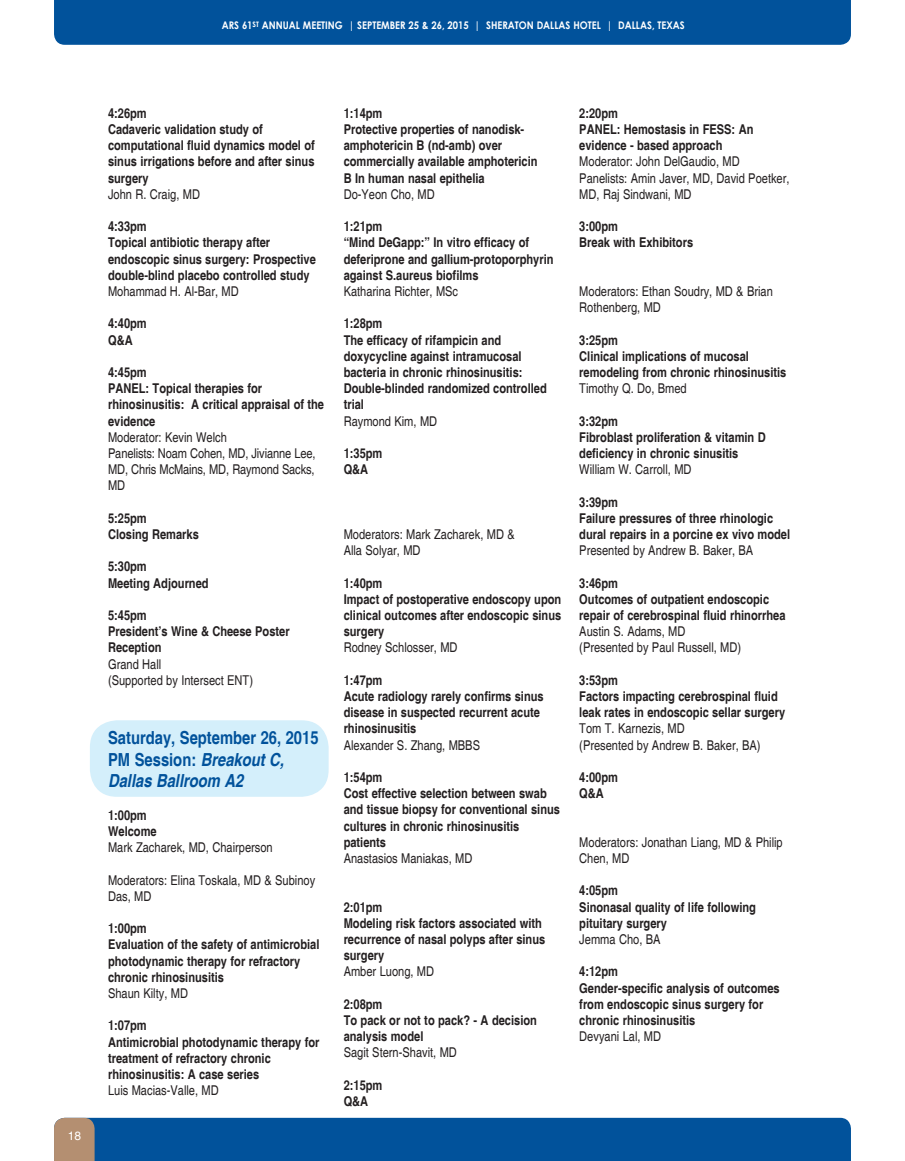
<style>
.page{position:relative;width:905px;height:1161px;background:#fff}
.page>*{position:absolute;margin:0;border:0;box-sizing:border-box;transform-origin:0 0}
.t1{font:700 condensed 18px "Helvetica";color:#01529b}
.t2{font:italic 700 condensed 18px "Helvetica";color:#01529b}
.t3{font:700 condensed 13.5px/16.2px "Helvetica";color:#231f20}
.t4{font:condensed 13.5px/16.2px "Helvetica";color:#231f20}
.t5{font:12px "Helvetica";color:#fff}
.t6{font:700 10.5px "Century Gothic";color:#fff;scale:.9 1}
.s1{font-style:italic}
</style>
<div class="page">
<div style="left:54px;top:1118px;width:796px;height:43px;background:#01529b"></div>
<div style="left:54px;top:0;width:796px;height:45px;background:#01529b"></div>
<div style="left:90px;top:720px;width:238px;height:77px;background:#d4effb;border-radius:27px"></div>
<p class="t6" style="left:222px;top:17px;width:516px">ARS 61<sup>ST</sup> ANNUAL MEETING | SEPTEMBER 25 &amp; 26, 2015 | SHERATON DALLAS HOTEL | DALLAS, TEXAS</p>
<p class="t5" style="left:68px;top:1129px;width:15px">18</p>
<p class="t3" style="left:108px;top:105px;width:40px">4:26pm</p>
<p class="t3" style="left:108px;top:121px;width:208px">Cadaveric validation study of computational fluid dynamics model of sinus irrigations before and after sinus surgery</p>
<p class="t4" style="left:108px;top:186px;width:93px">John R. Craig, MD</p>
<p class="t3" style="left:108px;top:218px;width:40px">4:33pm</p>
<p class="t3" style="left:108px;top:235px;width:209px">Topical antibiotic therapy after endoscopic sinus surgery: Prospective double-blind placebo controlled study</p>
<p class="t4" style="left:108px;top:283px;width:132px">Mohammad H. Al-Bar, MD</p>
<p class="t3" style="left:108px;top:316px;width:40px">4:40pm</p>
<p class="t3" style="left:108px;top:332px;width:26px">Q&amp;A</p>
<p class="t3" style="left:108px;top:364px;width:40px">4:45pm</p>
<p class="t3" style="left:108px;top:380px;width:217px">PANEL: Topical therapies for rhinosinusitis: A critical appraisal of the evidence</p>
<p class="t4" style="left:108px;top:429px;width:120px">Moderator: Kevin Welch</p>
<p class="t4" style="left:108px;top:445px;width:209px;text-align:justify">Panelists: Noam Cohen, MD, Jivianne Lee, MD, Chris McMains, MD, Raymond Sacks, MD</p>
<p class="t3" style="left:108px;top:510px;width:40px">5:25pm</p>
<p class="t3" style="left:108px;top:526px;width:92px">Closing Remarks</p>
<p class="t3" style="left:108px;top:559px;width:40px">5:30pm</p>
<p class="t3" style="left:108px;top:575px;width:102px">Meeting Adjourned</p>
<p class="t3" style="left:108px;top:607px;width:40px">5:45pm</p>
<p class="t3" style="left:108px;top:623px;width:183px">President’s Wine &amp; Cheese Poster<br>Reception</p>
<p class="t4" style="left:108px;top:656px;width:55px">Grand Hall</p>
<p class="t4" style="left:108px;top:672px;width:146px">(Supported by Intersect ENT)</p>
<p class="t1" style="left:108px;top:727px;width:212px">Saturday, September 26, 2015</p>
<p class="t1" style="left:108px;top:749px;width:177px">PM Session: <span class="s1">Breakout C,</span></p>
<p class="t2" style="left:108px;top:770px;width:137px">Dallas Ballroom A2</p>
<p class="t3" style="left:108px;top:807px;width:40px">1:00pm</p>
<p class="t3" style="left:108px;top:823px;width:50px">Welcome</p>
<p class="t4" style="left:108px;top:840px;width:166px">Mark Zacharek, MD, Chairperson</p>
<p class="t4" style="left:108px;top:872px;width:209px">Moderators: Elina Toskala, MD &amp; Subinoy<br>Das, MD</p>
<p class="t3" style="left:108px;top:920px;width:40px">1:00pm</p>
<p class="t3" style="left:108px;top:937px;width:213px">Evaluation of the safety of antimicrobial</p>
<p class="t3" style="left:108px;top:953px;width:194px">photodynamic therapy for refractory chronic rhinosinusitis</p>
<p class="t4" style="left:108px;top:985px;width:81px">Shaun Kilty, MD</p>
<p class="t3" style="left:108px;top:1018px;width:40px">1:07pm</p>
<p class="t3" style="left:108px;top:1034px;width:213px">Antimicrobial photodynamic therapy for</p>
<p class="t3" style="left:108px;top:1050px;width:164px">treatment of refractory chronic rhinosinusitis: A case series</p>
<p class="t4" style="left:108px;top:1083px;width:112px">Luis Macias-Valle, MD</p>
<p class="t3" style="left:344px;top:105px;width:40px">1:14pm</p>
<p class="t3" style="left:344px;top:121px;width:195px">Protective properties of nanodisk&shy;amphotericin B (nd-amb) over commercially available amphotericin</p>
<p class="t3" style="left:344px;top:170px;width:142px">B In human nasal epithelia</p>
<p class="t4" style="left:344px;top:186px;width:93px">Do-Yeon Cho, MD</p>
<p class="t3" style="left:344px;top:218px;width:40px">1:21pm</p>
<p class="t3" style="left:344px;top:235px;width:211px">“Mind DeGapp:” In vitro efficacy of deferiprone and gallium-protoporphyrin against S.aureus biofilms</p>
<p class="t4" style="left:344px;top:283px;width:116px">Katharina Richter, MSc</p>
<p class="t3" style="left:344px;top:316px;width:40px">1:28pm</p>
<p class="t3" style="left:344px;top:332px;width:204px">The efficacy of rifampicin and doxycycline against intramucosal bacteria in chronic rhinosinusitis:<br>Double-blinded randomized controlled trial</p>
<p class="t4" style="left:344px;top:413px;width:95px">Raymond Kim, MD</p>
<p class="t3" style="left:344px;top:445px;width:40px">1:35pm</p>
<p class="t3" style="left:344px;top:461px;width:26px">Q&amp;A</p>
<p class="t4" style="left:344px;top:526px;width:173px">Moderators: Mark Zacharek, MD &amp;</p>
<p class="t4" style="left:344px;top:543px;width:78px">Alla Solyar, MD</p>
<p class="t3" style="left:344px;top:575px;width:40px">1:40pm</p>
<p class="t3" style="left:344px;top:591px;width:219px;text-align:justify">Impact of postoperative endoscopy upon clinical outcomes after endoscopic sinus surgery</p>
<p class="t4" style="left:344px;top:640px;width:115px">Rodney Schlosser, MD</p>
<p class="t3" style="left:344px;top:672px;width:40px">1:47pm</p>
<p class="t3" style="left:344px;top:688px;width:201px">Acute radiology rarely confirms sinus disease in suspected recurrent acute rhinosinusitis</p>
<p class="t4" style="left:344px;top:737px;width:138px">Alexander S. Zhang, MBBS</p>
<p class="t3" style="left:344px;top:769px;width:40px">1:54pm</p>
<p class="t3" style="left:344px;top:785px;width:218px">Cost effective selection between swab and tissue biopsy for conventional sinus cultures in chronic rhinosinusitis patients</p>
<p class="t4" style="left:344px;top:850px;width:130px">Anastasios Maniakas, MD</p>
<p class="t3" style="left:344px;top:899px;width:40px">2:01pm</p>
<p class="t3" style="left:344px;top:915px;width:203px">Modeling risk factors associated with recurrence of nasal polyps after sinus surgery</p>
<p class="t4" style="left:344px;top:964px;width:92px">Amber Luong, MD</p>
<p class="t3" style="left:344px;top:996px;width:40px">2:08pm</p>
<p class="t3" style="left:344px;top:1012px;width:195px">To pack or not to pack? - A decision analysis model</p>
<p class="t4" style="left:344px;top:1045px;width:115px">Sagit Stern-Shavit, MD</p>
<p class="t3" style="left:344px;top:1077px;width:40px">2:15pm</p>
<p class="t3" style="left:344px;top:1093px;width:26px">Q&amp;A</p>
<p class="t3" style="left:579px;top:105px;width:40px">2:20pm</p>
<p class="t3" style="left:579px;top:121px;width:176px">PANEL: Hemostasis in FESS: An evidence - based approach</p>
<p class="t4" style="left:579px;top:154px;width:162px">Moderator: John DelGaudio, MD</p>
<p class="t4" style="left:579px;top:170px;width:212px">Panelists: Amin Javer, MD, David Poetker,<br>MD, Raj Sindwani, MD</p>
<p class="t3" style="left:579px;top:218px;width:40px">3:00pm</p>
<p class="t3" style="left:579px;top:235px;width:115px">Break with Exhibitors</p>
<p class="t4" style="left:579px;top:283px;width:195px">Moderators: Ethan Soudry, MD &amp; Brian<br>Rothenberg, MD</p>
<p class="t3" style="left:579px;top:332px;width:40px">3:25pm</p>
<p class="t3" style="left:579px;top:348px;width:209px">Clinical implications of mucosal remodeling from chronic rhinosinusitis</p>
<p class="t4" style="left:579px;top:381px;width:109px">Timothy Q. Do, Bmed</p>
<p class="t3" style="left:579px;top:413px;width:40px">3:32pm</p>
<p class="t3" style="left:579px;top:429px;width:188px">Fibroblast proliferation &amp; vitamin D deficiency in chronic sinusitis</p>
<p class="t4" style="left:579px;top:462px;width:114px">William W. Carroll, MD</p>
<p class="t3" style="left:579px;top:494px;width:40px">3:39pm</p>
<p class="t3" style="left:579px;top:510px;width:212px">Failure pressures of three rhinologic dural repairs in a porcine ex vivo model</p>
<p class="t4" style="left:579px;top:543px;width:175px">Presented by Andrew B. Baker, BA</p>
<p class="t3" style="left:579px;top:575px;width:40px">3:46pm</p>
<p class="t3" style="left:579px;top:591px;width:208px">Outcomes of outpatient endoscopic repair of cerebrospinal fluid rhinorrhea</p>
<p class="t4" style="left:579px;top:624px;width:108px">Austin S. Adams, MD</p>
<p class="t4" style="left:579px;top:640px;width:163px">(Presented by Paul Russell, MD)</p>
<p class="t3" style="left:579px;top:672px;width:40px">3:53pm</p>
<p class="t3" style="left:579px;top:688px;width:207px">Factors impacting cerebrospinal fluid leak rates in endoscopic sellar surgery</p>
<p class="t4" style="left:579px;top:721px;width:107px">Tom T. Karnezis, MD</p>
<p class="t4" style="left:579px;top:737px;width:183px">(Presented by Andrew B. Baker, BA)</p>
<p class="t3" style="left:579px;top:769px;width:40px">4:00pm</p>
<p class="t3" style="left:579px;top:785px;width:26px">Q&amp;A</p>
<p class="t4" style="left:579px;top:834px;width:205px">Moderators: Jonathan Liang, MD &amp; Philip<br>Chen, MD</p>
<p class="t3" style="left:579px;top:883px;width:40px">4:05pm</p>
<p class="t3" style="left:579px;top:899px;width:178px">Sinonasal quality of life following pituitary surgery</p>
<p class="t4" style="left:579px;top:931px;width:83px">Jemma Cho, BA</p>
<p class="t3" style="left:579px;top:964px;width:40px">4:12pm</p>
<p class="t3" style="left:579px;top:980px;width:202px">Gender-specific analysis of outcomes from endoscopic sinus surgery for chronic rhinosinusitis</p>
<p class="t4" style="left:579px;top:1029px;width:83px">Devyani Lal, MD</p>
</div>
